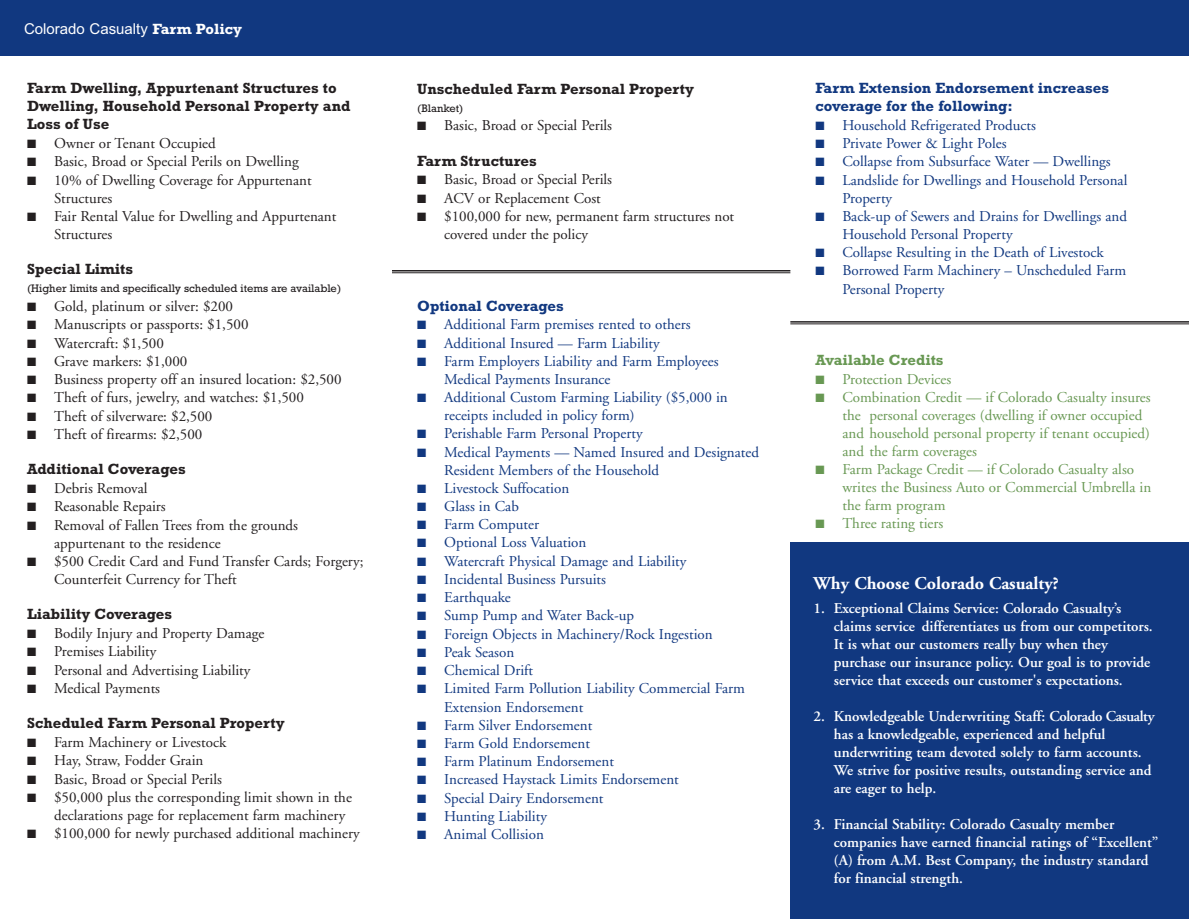
<style>
.page{position:relative;width:1189px;height:919px;background:#fff}
.page>*{position:absolute;margin:0;border:0;box-sizing:border-box;transform-origin:0 0}
.t1{font:700 18px "Adobe Garamond";color:#fff}
.t2{font:15px/18.1px "Adobe Garamond";color:#113880}
.t3{font:15px/18.1px "Adobe Garamond";color:#231f20}
.t4{font:600 15px/18px "Adobe Garamond";color:#fff}
.t5{font:15px/18px "Adobe Garamond";color:#689853}
.t6{font:700 15px/18px "Rockwell";color:#231f20}
.t7{font:700 15px/18px "Rockwell";color:#113880}
.t8{font:15px "Arial";color:#fff}
.t9{font:700 15px "Rockwell";color:#689853}
.t10{font:11.1px "Rockwell";color:#231f20}
.s1{font-family:"Rockwell";font-weight:700}
</style>
<div class="page">
<div style="left:0;top:0;width:1188px;height:56px;background:#113880"></div>
<div style="left:790px;top:541px;width:398px;height:377px;background:#113880"></div>
<hr style="left:392px;top:270px;width:398px;height:1px;background:#231f20">
<hr style="left:392px;top:272px;width:398px;height:1px;background:#231f20">
<hr style="left:790px;top:321px;width:398px;height:1px;background:#231f20">
<hr style="left:790px;top:323px;width:398px;height:1px;background:#231f20">
<p class="t8" style="left:24px;top:23px;width:219px">Colorado Casualty <span class="s1">Farm Policy</span></p>
<p class="t6" style="left:27px;top:81px;width:325px">Farm Dwelling, Appurtenant Structures to<br>Dwelling, Household Personal Property and<br>Loss of Use</p>
<p class="t3" style="left:27px;top:135px;width:190px">■ Owner or Tenant Occupied</p>
<p class="t3" style="left:27px;top:154px;width:273px">■ Basic, Broad or Special Perils on Dwelling</p>
<p class="t3" style="left:54px;top:172px;width:259px;text-indent:-27px">■ 10% of Dwelling Coverage for Appurtenant<br>Structures</p>
<p class="t3" style="left:54px;top:208px;width:284px;text-indent:-27px">■ Fair Rental Value for Dwelling and Appurtenant<br>Structures</p>
<p class="t6" style="left:27px;top:262px;width:107px">Special Limits</p>
<p class="t10" style="left:27px;top:285px;width:315px">(Higher limits and specifically scheduled items are available)</p>
<p class="t3" style="left:27px;top:298px;width:207px">■ Gold, platinum or silver: $200</p>
<p class="t3" style="left:27px;top:317px;width:223px">■ Manuscripts or passports: $1,500</p>
<p class="t3" style="left:27px;top:335px;width:138px">■ Watercraft: $1,500</p>
<p class="t3" style="left:27px;top:353px;width:162px">■ Grave markers: $1,000</p>
<p class="t3" style="left:27px;top:371px;width:316px">■ Business property off an insured location: $2,500</p>
<p class="t3" style="left:27px;top:389px;width:278px">■ Theft of furs, jewelry, and watches: $1,500</p>
<p class="t3" style="left:27px;top:408px;width:187px">■ Theft of silverware: $2,500</p>
<p class="t3" style="left:27px;top:426px;width:177px">■ Theft of firearms: $2,500</p>
<p class="t6" style="left:27px;top:461px;width:160px">Additional Coverages</p>
<p class="t3" style="left:27px;top:480px;width:122px">■ Debris Removal</p>
<p class="t3" style="left:27px;top:498px;width:140px">■ Reasonable Repairs</p>
<p class="t3" style="left:54px;top:517px;width:245px;text-indent:-27px">■ Removal of Fallen Trees from the grounds appurtenant to the residence</p>
<p class="t3" style="left:54px;top:553px;width:311px;text-indent:-27px">■ $500 Credit Card and Fund Transfer Cards; Forgery;<br>Counterfeit Currency for Theft</p>
<p class="t6" style="left:27px;top:606px;width:146px">Liability Coverages</p>
<p class="t3" style="left:27px;top:625px;width:239px">■ Bodily Injury and Property Damage</p>
<p class="t3" style="left:27px;top:643px;width:131px">■ Premises Liability</p>
<p class="t3" style="left:27px;top:661px;width:225px">■ Personal and Advertising Liability</p>
<p class="t3" style="left:27px;top:680px;width:134px">■ Medical Payments</p>
<p class="t6" style="left:27px;top:715px;width:259px">Scheduled Farm Personal Property</p>
<p class="t3" style="left:27px;top:734px;width:201px">■ Farm Machinery or Livestock</p>
<p class="t3" style="left:27px;top:752px;width:178px">■ Hay, Straw, Fodder Grain</p>
<p class="t3" style="left:27px;top:770px;width:196px">■ Basic, Broad or Special Perils</p>
<p class="t3" style="left:54px;top:788px;width:299px;text-indent:-27px">■ $50,000 plus the corresponding limit shown in the declarations page for replacement farm machinery</p>
<p class="t3" style="left:27px;top:825px;width:334px">■ $100,000 for newly purchased additional machinery</p>
<p class="t6" style="left:417px;top:81px;width:278px">Unscheduled Farm Personal Property</p>
<p class="t10" style="left:417px;top:104px;width:48px">(Blanket)</p>
<p class="t3" style="left:417px;top:118px;width:196px">■ Basic, Broad or Special Perils</p>
<p class="t6" style="left:417px;top:153px;width:121px">Farm Structures</p>
<p class="t3" style="left:417px;top:172px;width:196px">■ Basic, Broad or Special Perils</p>
<p class="t3" style="left:417px;top:190px;width:185px">■ ACV or Replacement Cost</p>
<p class="t3" style="left:444px;top:208px;width:291px;text-indent:-27px">■ $100,000 for new, permanent farm structures not covered under the policy</p>
<p class="t7" style="left:417px;top:298px;width:148px">Optional Coverages</p>
<p class="t2" style="left:417px;top:317px;width:275px">■ Additional Farm premises rented to others</p>
<p class="t2" style="left:417px;top:335px;width:244px">■ Additional Insured — Farm Liability</p>
<p class="t2" style="left:444px;top:353px;width:276px;text-indent:-27px">■ Farm Employers Liability and Farm Employees<br>Medical Payments Insurance</p>
<p class="t2" style="left:444px;top:389px;width:285px;text-indent:-27px">■ Additional Custom Farming Liability ($5,000 in receipts included in policy form)</p>
<p class="t2" style="left:417px;top:425px;width:227px">■ Perishable Farm Personal Property</p>
<p class="t2" style="left:444px;top:444px;width:316px;text-indent:-27px">■ Medical Payments — Named Insured and Designated<br>Resident Members of the Household</p>
<p class="t2" style="left:417px;top:480px;width:153px">■ Livestock Suffocation</p>
<p class="t2" style="left:417px;top:498px;width:103px">■ Glass in Cab</p>
<p class="t2" style="left:417px;top:516px;width:123px">■ Farm Computer</p>
<p class="t2" style="left:417px;top:535px;width:171px">■ Optional Loss Valuation</p>
<p class="t2" style="left:417px;top:553px;width:270px">■ Watercraft Physical Damage and Liability</p>
<p class="t2" style="left:417px;top:571px;width:190px">■ Incidental Business Pursuits</p>
<p class="t2" style="left:417px;top:589px;width:95px">■ Earthquake</p>
<p class="t2" style="left:417px;top:607px;width:218px">■ Sump Pump and Water Back-up</p>
<p class="t2" style="left:417px;top:626px;width:297px">■ Foreign Objects in Machinery/Rock Ingestion</p>
<p class="t2" style="left:417px;top:644px;width:98px">■ Peak Season</p>
<p class="t2" style="left:417px;top:662px;width:117px">■ Chemical Drift</p>
<p class="t2" style="left:444px;top:680px;width:302px;text-indent:-27px">■ Limited Farm Pollution Liability Commercial Farm<br>Extension Endorsement</p>
<p class="t2" style="left:417px;top:716px;width:176px">■ Farm Silver Endorsement</p>
<p class="t2" style="left:417px;top:735px;width:174px">■ Farm Gold Endorsement</p>
<p class="t2" style="left:417px;top:753px;width:198px">■ Farm Platinum Endorsement</p>
<p class="t2" style="left:417px;top:771px;width:263px">■ Increased Haystack Limits Endorsement</p>
<p class="t2" style="left:417px;top:789px;width:188px">■ Special Dairy Endorsement</p>
<p class="t2" style="left:417px;top:808px;width:131px">■ Hunting Liability</p>
<p class="t2" style="left:417px;top:826px;width:128px">■ Animal Collision</p>
<p class="t7" style="left:815px;top:81px;width:295px">Farm Extension Endorsement increases coverage for the following:</p>
<p class="t2" style="left:815px;top:117px;width:222px">■ Household Refrigerated Products</p>
<p class="t2" style="left:815px;top:136px;width:192px">■ Private Power &amp; Light Poles</p>
<p class="t2" style="left:815px;top:154px;width:297px">■ Collapse from Subsurface Water — Dwellings</p>
<p class="t2" style="left:842px;top:172px;width:286px;text-indent:-27px">■ Landslide for Dwellings and Household Personal<br>Property</p>
<p class="t2" style="left:842px;top:208px;width:286px;text-indent:-27px">■ Back-up of Sewers and Drains for Dwellings and<br>Household Personal Property</p>
<p class="t2" style="left:815px;top:244px;width:290px">■ Collapse Resulting in the Death of Livestock</p>
<p class="t2" style="left:842px;top:263px;width:285px;text-indent:-27px">■ Borrowed Farm Machinery – Unscheduled Farm<br>Personal Property</p>
<p class="t9" style="left:815px;top:355px;width:130px">Available Credits</p>
<p class="t5" style="left:815px;top:371px;width:137px">■ Protection Devices</p>
<p class="t5" style="left:842px;top:389px;width:310px;text-indent:-27px">■ Combination Credit — if Colorado Casualty insures the personal coverages (dwelling if owner occupied and household personal property if tenant occupied) and the farm coverages</p>
<p class="t5" style="left:842px;top:461px;width:310px;text-indent:-27px">■ Farm Package Credit — if Colorado Casualty also writes the Business Auto or Commercial Umbrella in the farm program</p>
<p class="t5" style="left:815px;top:516px;width:129px">■ Three rating tiers</p>
<p class="t1" style="left:813px;top:576px;width:246px">Why Choose Colorado Casualty?</p>
<p class="t4" style="left:833px;top:600px;width:320px;text-indent:-20px">1. Exceptional Claims Service: Colorado Casualty’s claims service differentiates us from our competitors.<br>It is what our customers really buy when they purchase our insurance policy. Our goal is to provide service that exceeds our customer's expectations.</p>
<p class="t4" style="left:833px;top:708px;width:322px;text-indent:-20px">2. Knowledgeable Underwriting Staff: Colorado Casualty has a knowledgeable, experienced and helpful underwriting team devoted solely to farm accounts.<br>We strive for positive results, outstanding service and are eager to help.</p>
<p class="t4" style="left:833px;top:816px;width:326px;text-indent:-20px">3. Financial Stability: Colorado Casualty member companies have earned financial ratings of “Excellent” (A) from A.M. Best Company, the industry standard for financial strength.</p>
</div>
